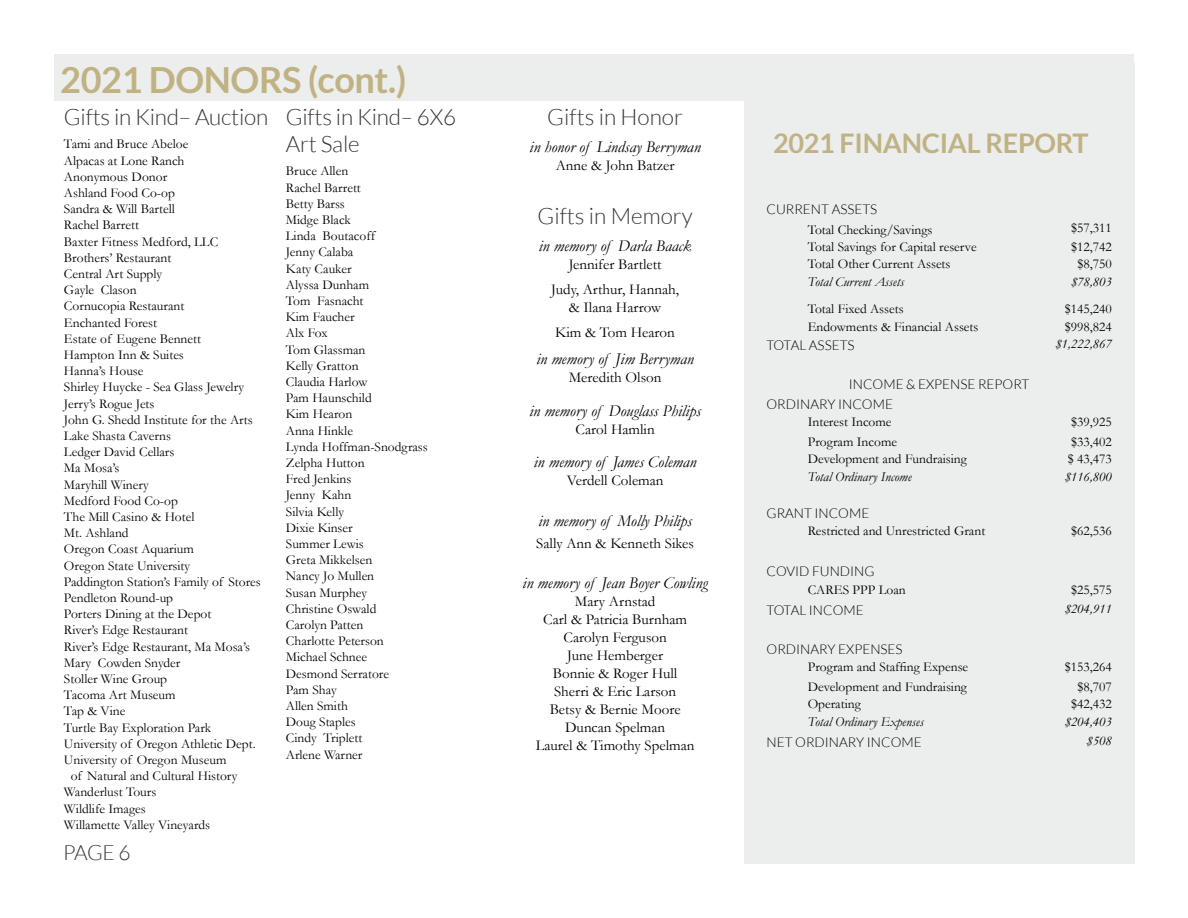
<style>
.page{position:relative;width:1188px;height:918px;background:#fff}
.page>*{position:absolute;margin:0;border:0;box-sizing:border-box;transform-origin:0 0}
.t1{font:700 36px "Lato";letter-spacing:-.01em;color:#c0b283}
.t2{font:700 27px "Lato";letter-spacing:-.01em;color:#c0b283}
.t3{font:300 22.5px/27px "Lato";letter-spacing:-.01em;color:#373737}
.t4{font:300 21px "Lato";color:#373737}
.t5{font:italic 16.5px "Garamond";color:#000}
.t6{font:15px/18px "Garamond";color:#000;text-align:center}
.t7{font:13.5px/16.2px "Garamond";color:#000}
.t8{font:300 13.5px/19.5px "Lato";color:#000}
.t9{font:italic 13.5px "Garamond";color:#000}
</style>
<div class="page">
<div style="left:744px;top:63px;width:391px;height:801px;background:#eceded"></div>
<div style="left:54px;top:54px;width:1080px;height:46px;background:#eceded"></div>
<h1 class="t1" style="left:60px;top:60px;width:348px">2021 DONORS (cont.)</h1>
<h3 class="t3" style="left:64px;top:104px;width:206px">Gifts in Kind– Auction</h3>
<p class="t7" style="left:64px;top:136px;width:126px">Tami and Bruce Abeloe</p>
<p class="t7" style="left:64px;top:152px;width:122px">Alpacas at Lone Ranch</p>
<p class="t7" style="left:64px;top:168px;width:105px">Anonymous Donor</p>
<p class="t7" style="left:64px;top:184px;width:112px">Ashland Food Co-op</p>
<p class="t7" style="left:64px;top:200px;width:113px">Sandra &amp; Will Bartell</p>
<p class="t7" style="left:64px;top:217px;width:76px">Rachel Barrett</p>
<p class="t7" style="left:64px;top:233px;width:156px">Baxter Fitness Medford, LLC</p>
<p class="t7" style="left:64px;top:249px;width:109px">Brothers’ Restaurant</p>
<p class="t7" style="left:64px;top:265px;width:100px">Central Art Supply</p>
<p class="t7" style="left:64px;top:281px;width:74px">Gayle Clason</p>
<p class="t7" style="left:64px;top:298px;width:122px">Cornucopia Restaurant</p>
<p class="t7" style="left:64px;top:314px;width:95px">Enchanted Forest</p>
<p class="t7" style="left:64px;top:330px;width:138px">Estate of Eugene Bennett</p>
<p class="t7" style="left:64px;top:346px;width:121px">Hampton Inn &amp; Suites</p>
<p class="t7" style="left:64px;top:362px;width:81px">Hanna’s House</p>
<p class="t7" style="left:64px;top:379px;width:182px">Shirley Huycke - Sea Glass Jewelry</p>
<p class="t7" style="left:64px;top:395px;width:92px">Jerry’s Rogue Jets</p>
<p class="t7" style="left:64px;top:411px;width:190px">John G. Shedd Institute for the Arts</p>
<p class="t7" style="left:64px;top:427px;width:109px">Lake Shasta Caverns</p>
<p class="t7" style="left:64px;top:443px;width:112px">Ledger David Cellars</p>
<p class="t7" style="left:64px;top:460px;width:57px">Ma Mosa’s</p>
<p class="t7" style="left:64px;top:476px;width:86px">Maryhill Winery</p>
<p class="t7" style="left:64px;top:492px;width:115px">Medford Food Co-op</p>
<p class="t7" style="left:64px;top:508px;width:132px">The Mill Casino &amp; Hotel</p>
<p class="t7" style="left:64px;top:524px;width:66px">Mt. Ashland</p>
<p class="t7" style="left:64px;top:541px;width:131px">Oregon Coast Aquarium</p>
<p class="t7" style="left:64px;top:557px;width:128px">Oregon State University</p>
<p class="t7" style="left:64px;top:573px;width:198px">Paddington Station’s Family of Stores</p>
<p class="t7" style="left:64px;top:589px;width:111px">Pendleton Round-up</p>
<p class="t7" style="left:64px;top:605px;width:149px">Porters Dining at the Depot</p>
<p class="t7" style="left:64px;top:622px;width:126px">River’s Edge Restaurant</p>
<p class="t7" style="left:64px;top:638px;width:187px">River’s Edge Restaurant, Ma Mosa’s</p>
<p class="t7" style="left:64px;top:654px;width:118px">Mary Cowden Snyder</p>
<p class="t7" style="left:64px;top:670px;width:105px">Stoller Wine Group</p>
<p class="t7" style="left:64px;top:686px;width:113px">Tacoma Art Museum</p>
<p class="t7" style="left:64px;top:703px;width:63px">Tap &amp; Vine</p>
<p class="t7" style="left:64px;top:719px;width:149px">Turtle Bay Exploration Park</p>
<p class="t7" style="left:64px;top:735px;width:193px">University of Oregon Athletic Dept.</p>
<p class="t7" style="left:64px;top:751px;width:164px">University of Oregon Museum</p>
<p class="t7" style="left:71px;top:767px;width:168px">of Natural and Cultural History</p>
<p class="t7" style="left:64px;top:784px;width:94px">Wanderlust Tours</p>
<p class="t7" style="left:64px;top:800px;width:83px">Wildlife Images</p>
<p class="t7" style="left:64px;top:816px;width:148px">Willamette Valley Vineyards</p>
<h3 class="t4" style="left:63px;top:841px;width:69px">PAGE 6</h3>
<h3 class="t3" style="left:286px;top:104px;width:172px">Gifts in Kind– 6X6<br>Art Sale</h3>
<p class="t7" style="left:286px;top:163px;width:143px">Bruce Allen<br>Rachel Barrett<br>Betty Barss<br>Midge Black<br>Linda Boutacoff<br>Jenny Calaba<br>Katy Cauker<br>Alyssa Dunham<br>Tom Fasnacht<br>Kim Faucher<br>Alx Fox<br>Tom Glassman<br>Kelly Gratton<br>Claudia Harlow<br>Pam Haunschild<br>Kim Hearon<br>Anna Hinkle<br>Lynda Hoffman-Snodgrass<br>Zelpha Hutton<br>Fred Jenkins<br>Jenny Kahn<br>Silvia Kelly<br>Dixie Kinser<br>Summer Lewis<br>Greta Mikkelsen<br>Nancy Jo Mullen<br>Susan Murphey<br>Christine Oswald<br>Carolyn Patten<br>Charlotte Peterson<br>Michael Schnee<br>Desmond Serratore<br>Pam Shay<br>Allen Smith<br>Doug Staples<br>Cindy Triplett<br>Arlene Warner</p>
<h3 class="t3" style="left:547px;top:104px;width:137px">Gifts in Honor</h3>
<p class="t5" style="left:530px;top:136px;width:173px">in honor of Lindsay Berryman</p>
<p class="t6" style="left:556px;top:156px;width:120px">Anne &amp; John Batzer</p>
<h3 class="t3" style="left:538px;top:203px;width:157px">Gifts in Memory</h3>
<p class="t5" style="left:539px;top:235px;width:154px">in memory of Darla Baack</p>
<p class="t6" style="left:551px;top:252px;width:129px;line-height:24.8px">Jennifer Bartlett<br>Judy, Arthur, Hannah,</p>
<p class="t6" style="left:555px;top:295px;width:121px;line-height:24.8px">&amp; Ilana Harrow<br>Kim &amp; Tom Hearon</p>
<p class="t5" style="left:536px;top:348px;width:159px">in memory of Jim Berryman</p>
<p class="t6" style="left:569px;top:368px;width:94px">Meredith Olson</p>
<p class="t5" style="left:529px;top:399px;width:173px">in memory of Douglass Philips</p>
<p class="t6" style="left:576px;top:420px;width:81px">Carol Hamlin</p>
<p class="t5" style="left:534px;top:451px;width:164px">in memory of James Coleman</p>
<p class="t6" style="left:567px;top:471px;width:98px">Verdell Coleman</p>
<p class="t5" style="left:538px;top:510px;width:155px">in memory of Molly Philips</p>
<p class="t6" style="left:536px;top:533px;width:159px">Sally Ann &amp; Kenneth Sikes</p>
<p class="t5" style="left:523px;top:572px;width:187px">in memory of Jean Boyer Cowling</p>
<p class="t6" style="left:536px;top:592px;width:160px">Mary Arnstad<br>Carl &amp; Patricia Burnham<br>Carolyn Ferguson<br>June Hemberger<br>Bonnie &amp; Roger Hull<br>Sherri &amp; Eric Larson<br>Betsy &amp; Bernie Moore<br>Duncan Spelman<br>Laurel &amp; Timothy Spelman</p>
<h2 class="t2" style="left:773px;top:128px;width:317px">2021 FINANCIAL REPORT</h2>
<p class="t8" style="left:767px;top:200px;width:112px">CURRENT ASSETS</p>
<p class="t7" style="left:808px;top:221px;width:126px">Total Checking/Savings</p>
<p class="t7" style="left:1071px;top:219px;width:42px">$57,311</p>
<p class="t7" style="left:808px;top:238px;width:170px">Total Savings for Capital reserve</p>
<p class="t7" style="left:1071px;top:238px;width:42px">$12,742</p>
<p class="t7" style="left:808px;top:256px;width:144px">Total Other Current Assets</p>
<p class="t7" style="left:1078px;top:256px;width:36px">$8,750</p>
<p class="t9" style="left:808px;top:272px;width:98px">Total Current Assets</p>
<p class="t9" style="left:1071px;top:272px;width:42px">$78,803</p>
<p class="t7" style="left:808px;top:301px;width:97px">Total Fixed Assets</p>
<p class="t7" style="left:1065px;top:301px;width:48px">$145,240</p>
<p class="t7" style="left:808px;top:318px;width:172px">Endowments &amp; Financial Assets</p>
<p class="t7" style="left:1065px;top:318px;width:48px">$998,824</p>
<p class="t8" style="left:767px;top:336px;width:90px">TOTAL ASSETS</p>
<p class="t9" style="left:1056px;top:335px;width:58px">$1,222,867</p>
<p class="t8" style="left:767px;top:375px;width:264px;text-indent:82px">INCOME &amp; EXPENSE REPORT<br>ORDINARY INCOME</p>
<p class="t7" style="left:808px;top:414px;width:85px">Interest Income</p>
<p class="t7" style="left:1071px;top:414px;width:42px">$39,925</p>
<p class="t7" style="left:808px;top:433px;width:91px">Program Income</p>
<p class="t7" style="left:1071px;top:433px;width:42px">$33,402</p>
<p class="t7" style="left:808px;top:451px;width:161px">Development and Fundraising</p>
<p class="t7" style="left:1068px;top:451px;width:46px">$ 43,473</p>
<p class="t9" style="left:808px;top:467px;width:105px">Total Ordinary Income</p>
<p class="t9" style="left:1065px;top:467px;width:48px">$116,800</p>
<p class="t8" style="left:767px;top:503px;width:104px">GRANT INCOME</p>
<p class="t7" style="left:808px;top:522px;width:179px">Restricted and Unrestricted Grant</p>
<p class="t7" style="left:1071px;top:522px;width:42px">$62,536</p>
<p class="t8" style="left:767px;top:562px;width:109px">COVID FUNDING</p>
<p class="t7" style="left:808px;top:581px;width:100px">CARES PPP Loan</p>
<p class="t7" style="left:1071px;top:581px;width:42px">$25,575</p>
<p class="t8" style="left:767px;top:601px;width:99px">TOTAL INCOME</p>
<p class="t9" style="left:1065px;top:600px;width:48px">$204,911</p>
<p class="t8" style="left:767px;top:639px;width:138px">ORDINARY EXPENSES</p>
<p class="t7" style="left:808px;top:659px;width:162px">Program and Staffing Expense</p>
<p class="t7" style="left:1065px;top:659px;width:48px">$153,264</p>
<p class="t7" style="left:808px;top:678px;width:161px">Development and Fundraising</p>
<p class="t7" style="left:1078px;top:678px;width:36px">$8,707</p>
<p class="t7" style="left:808px;top:696px;width:55px">Operating</p>
<p class="t7" style="left:1071px;top:696px;width:42px">$42,432</p>
<p class="t9" style="left:808px;top:712px;width:118px">Total Ordinary Expenses</p>
<p class="t9" style="left:1065px;top:712px;width:48px">$204,403</p>
<p class="t8" style="left:767px;top:733px;width:157px">NET ORDINARY INCOME</p>
<p class="t9" style="left:1087px;top:732px;width:26px">$508</p>
</div>
